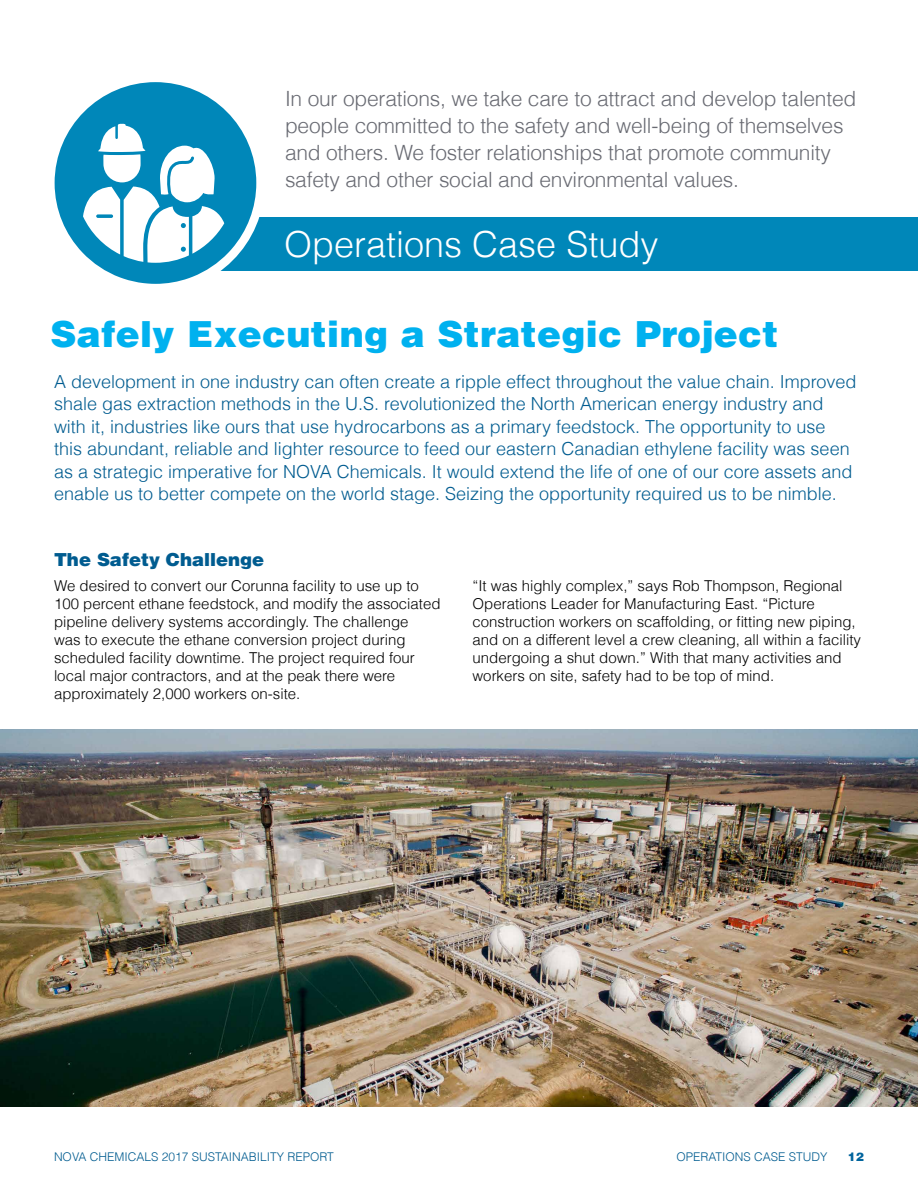
<style>
.page{position:relative;width:918px;height:1188px;background:#fff}
.page>*{position:absolute;margin:0;border:0;box-sizing:border-box;transform-origin:0 0}
.t1{font:900 36px "Helvetica LT";letter-spacing:.01em;color:#00b1ef}
.t2{font:300 36px "Helvetica LT";color:#fff}
.t3{font:300 21px/27px "Helvetica LT";letter-spacing:-.01em;color:#696b73}
.t4{font:300 18px/22.5px "Helvetica LT";color:#005c90}
.t5{font:900 18px "Helvetica LT";color:#005c90}
.t6{font:300 15px/18px "Helvetica LT";color:#000}
.t7{font:300 12px "Helvetica LT";color:#005c90}
.t8{font:900 12px "Helvetica LT";color:#00649d}
</style>
<div class="page">
<div style="left:165px;top:217px;width:753px;height:54px;background:#0087b9"></div>
<div style="left:46px;top:74px;width:219px;height:218px;border:10px solid #fff;border-radius:50%"></div>
<svg style="left:55px;top:82px;width:201px;height:202px"></svg>
<img style="left:0;top:729px;width:918px;height:378px">
<h2 class="t3" style="left:285px;top:85px;width:573px">In our operations, we take care to attract and develop talented people committed to the safety and well-being of themselves and others. We foster relationships that promote community safety and other social and environmental values.</h2>
<h1 class="t2" style="left:284px;top:222px;width:376px">Operations Case Study</h1>
<h1 class="t1" style="left:51px;top:310px;width:729px">Safely Executing a Strategic Project</h1>
<p class="t4" style="left:54px;top:370px;width:804px">A development in one industry can often create a ripple effect throughout the value chain. Improved shale gas extraction methods in the U.S. revolutionized the North American energy industry and with it, industries like ours that use hydrocarbons as a primary feedstock. The opportunity to use this abundant, reliable and lighter resource to feed our eastern Canadian ethylene facility was seen as a strategic imperative for NOVA Chemicals. It would extend the life of one of our core assets and enable us to better compete on the world stage. Seizing the opportunity required us to be nimble.</p>
<p class="t5" style="left:54px;top:548px;width:212px">The Safety Challenge</p>
<p class="t6" style="left:54px;top:576px;width:388px">We desired to convert our Corunna facility to use up to 100 percent ethane feedstock, and modify the associated pipeline delivery systems accordingly. The challenge<br>was to execute the ethane conversion project during scheduled facility downtime. The project required four local major contractors, and at the peak there were approximately 2,000 workers on-site.</p>
<p class="t6" style="left:472px;top:577px;width:390px">“It was highly complex,” says Rob Thompson, Regional Operations Leader for Manufacturing East. “Picture construction workers on scaffolding, or fitting new piping, and on a different level a crew cleaning, all within a facility undergoing a shut down.” With that many activities and workers on site, safety had to be top of mind.</p>
<p class="t7" style="left:54px;top:1149px;width:281px">NOVA CHEMICALS 2017 SUSTAINABILITY REPORT</p>
<p class="t7" style="left:676px;top:1149px;width:152px">OPERATIONS CASE STUDY</p>
<p class="t8" style="left:848px;top:1148px;width:18px">12</p>
</div>
